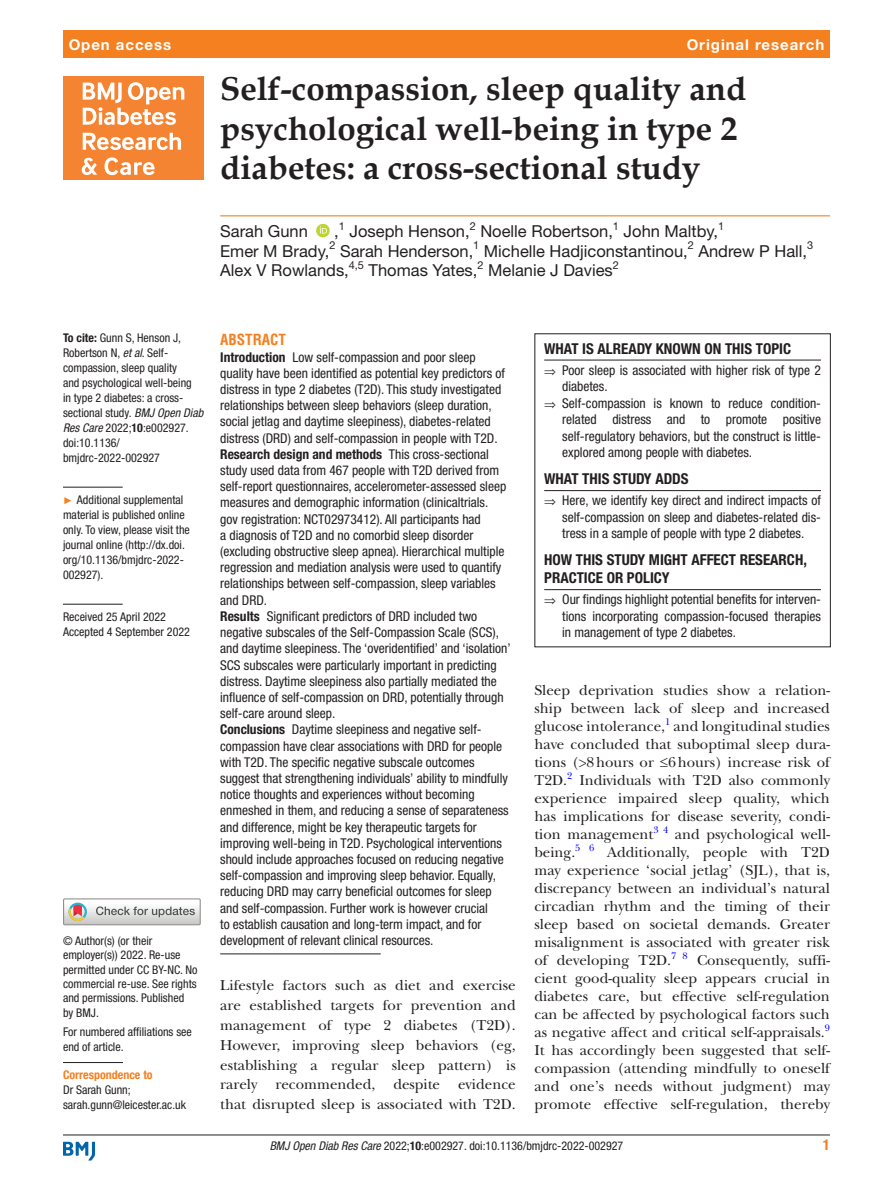
<style>
.page{position:relative;width:893px;height:1191px;background:#fff}
.page>*{position:absolute;margin:0;border:0;box-sizing:border-box;transform-origin:0 0}
.t1{font:700 33px/39px "Book Antiqua";color:#231f20}
.t2{font:16.5px/19.5px "Helvetica Neue LT Std";color:#231f20}
.t3{font:15px/18px "New Baskerville";color:#231f20;text-align:justify}
.t4{font:700 condensed 15px/18px "Helvetica Neue LT Std";color:#231f20}
.t5{font:700 15px "Helvetica Neue LT Std";letter-spacing:.065em;color:#fff}
.t6{font:700 condensed 15px "Helvetica";color:#f58020}
.t7{font:700 condensed 15px "Helvetica Neue LT Std";color:#f58020}
.t8{font:condensed 13.5px/16.2px "Helvetica Neue LT Std";color:#231f20;text-align:justify}
.t9{font:condensed 12px/15px "Helvetica Neue LT Std";color:#231f20}
.t10{font:700 condensed 12px "Helvetica Neue LT Std";color:#f58020}
.t11{font:9.9px "New Baskerville";color:#00f}
.s1{font-weight:700}
.s2{font-style:italic}
.s3{font-family:"Arial";font-stretch:normal;font-size:9.75px;color:#f58020}
</style>
<div class="page">
<hr style="left:63px;top:1134px;width:767px;height:1px;background:#231f20">
<svg style="left:63px;top:1141px;width:32px;height:19px"></svg>
<div style="left:63px;top:31px;width:767px;height:27px;background:#f58020"></div>
<hr style="left:220px;top:215px;width:610px;height:1px;background:#f58020">
<svg style="left:316px;top:224px;width:14px;height:13px"></svg>
<hr style="left:63px;top:1062px;width:60px;height:1px;background:#231f20">
<hr style="left:63px;top:487px;width:60px;height:1px;background:#231f20">
<hr style="left:63px;top:604px;width:60px;height:1px;background:#231f20">
<div style="left:63px;top:898px;width:138px;height:27px;border:1px solid #969090"></div>
<svg style="left:64px;top:899px;width:136px;height:25px"></svg>
<div style="left:63px;top:76px;width:140px;height:104px;background:#f58432"></div>
<svg style="left:83px;top:82px;width:101px;height:43px"></svg>
<svg style="left:83px;top:133px;width:98px;height:17px"></svg>
<svg style="left:82px;top:158px;width:15px;height:17px"></svg>
<svg style="left:105px;top:157px;width:50px;height:18px"></svg>
<hr style="left:220px;top:953px;width:161px;height:1px;background:#231f20">
<hr style="left:544px;top:360px;width:277px;height:1px;background:#231f20">
<hr style="left:544px;top:490px;width:277px;height:1px;background:#231f20">
<hr style="left:544px;top:589px;width:277px;height:1px;background:#231f20">
<p class="t5" style="left:69px;top:35px;width:104px">Open access</p>
<p class="t5" style="left:687px;top:35px;width:139px">Original research</p>
<h1 class="t1" style="left:220px;top:70px;width:528px">Self-compassion, sleep quality and psychological well-being in type 2 diabetes: a cross-sectional study</h1>
<p class="t2" style="left:220px;top:221px;width:89px">Sarah Gunn</p>
<p class="t2" style="left:220px;top:221px;width:595px;text-indent:114px">,<sup>1</sup> Joseph Henson,<sup>2</sup> Noelle Robertson,<sup>1</sup> John Maltby,<sup>1<br></sup>Emer M Brady,<sup>2</sup> Sarah Henderson,<sup>1</sup> Michelle Hadjiconstantinou,<sup>2</sup> Andrew P Hall,<sup>3<br></sup>Alex V Rowlands,<sup>4,5</sup> Thomas Yates,<sup>2</sup> Melanie J Davies<sup>2</sup></p>
<p class="t9" style="left:63px;top:330px;width:142px"><span class="s1">To cite:</span> Gunn S, Henson J,<br>Robertson N, <span class="s2">et al</span>. Self&shy;compassion, sleep quality<br>and psychological well-being<br>in type 2 diabetes: a cross&shy;sectional study. <span class="s2">BMJ Open Diab<br>Res Care</span> 2022;<span class="s1">10</span>:e002927. doi:10.1136/ bmjdrc-2022-002927</p>
<p class="t9" style="left:63px;top:492px;width:128px"><span class="s3">►</span> Additional supplemental material is published online only. To view, please visit the journal online (http://dx.doi. org/10.1136/bmjdrc-2022-<br>002927).</p>
<p class="t9" style="left:63px;top:609px;width:128px">Received 25 April 2022<br>Accepted 4 September 2022</p>
<p class="t9" style="left:63px;top:933px;width:136px;line-height:14.4px">© Author(s) (or their employer(s)) 2022. Re-use permitted under CC BY-NC. No commercial re-use. See rights and permissions. Published by BMJ.</p>
<p class="t9" style="left:63px;top:1024px;width:130px">For numbered affiliations see end of article.</p>
<p class="t10" style="left:63px;top:1067px;width:91px">Correspondence to</p>
<p class="t9" style="left:63px;top:1082px;width:125px">Dr Sarah Gunn; sarah.gunn@leicester.ac.uk</p>
<p class="t6" style="left:220px;top:330px;width:67px">ABSTRACT</p>
<p class="t8" style="left:220px;top:349px;width:292px;text-align:left"><span class="s1">Introduction</span> Low self-compassion and poor sleep quality have been identified as potential key predictors of distress in type 2 diabetes (T2D). This study investigated relationships between sleep behaviors (sleep duration, social jetlag and daytime sleepiness), diabetes-related distress (DRD) and self-compassion in people with T2D.<br><span class="s1">Research design and methods</span> This cross-sectional study used data from 467 people with T2D derived from self-report questionnaires, accelerometer-assessed sleep measures and demographic information (clinicaltrials.<br>gov registration: NCT02973412). All participants had<br>a diagnosis of T2D and no comorbid sleep disorder (excluding obstructive sleep apnea). Hierarchical multiple regression and mediation analysis were used to quantify relationships between self-compassion, sleep variables and DRD.<br><span class="s1">Results</span> Significant predictors of DRD included two negative subscales of the Self-Compassion Scale (SCS), and daytime sleepiness. The ‘overidentified’ and ‘isolation’ SCS subscales were particularly important in predicting distress. Daytime sleepiness also partially mediated the influence of self-compassion on DRD, potentially through self-care around sleep.<br><span class="s1">Conclusions</span> Daytime sleepiness and negative self&shy;compassion have clear associations with DRD for people with T2D. The specific negative subscale outcomes suggest that strengthening individuals’ ability to mindfully notice thoughts and experiences without becoming enmeshed in them, and reducing a sense of separateness and difference, might be key therapeutic targets for improving well-being in T2D. Psychological interventions should include approaches focused on reducing negative self-compassion and improving sleep behavior. Equally, reducing DRD may carry beneficial outcomes for sleep and self-compassion. Further work is however crucial<br>to establish causation and long-term impact, and for development of relevant clinical resources.</p>
<p class="t3" style="left:220px;top:975px;width:297px;line-height:19.8px">Lifestyle factors such as diet and exercise are established targets for prevention and management of type 2 diabetes (T2D).<br>However, improving sleep behaviors (eg, establishing a regular sleep pattern) is rarely recommended, despite evidence that disrupted sleep is associated with T2D.</p>
<p class="t4" style="left:544px;top:339px;width:248px">WHAT IS ALREADY KNOWN ON THIS TOPIC</p>
<p class="t8" style="left:544px;top:362px;width:278px">⇒ Poor sleep is associated with higher risk of type 2</p>
<p class="t8" style="left:562px;top:378px;width:47px">diabetes.</p>
<p class="t8" style="left:544px;top:395px;width:278px">⇒ Self-compassion is known to reduce condition-</p>
<p class="t8" style="left:562px;top:411px;width:260px">related distress and to promote positive</p>
<p class="t8" style="left:562px;top:428px;width:260px">self-regulatory behaviors, but the construct is little-</p>
<p class="t8" style="left:562px;top:444px;width:191px">explored among people with diabetes.</p>
<p class="t4" style="left:544px;top:470px;width:146px">WHAT THIS STUDY ADDS</p>
<p class="t8" style="left:562px;top:492px;width:260px;text-indent:-18px">⇒ Here, we identify key direct and indirect impacts of self-compassion on sleep and diabetes-related dis&shy;tress in a sample of people with type 2 diabetes.</p>
<p class="t4" style="left:544px;top:551px;width:264px">HOW THIS STUDY MIGHT AFFECT RESEARCH,<br>PRACTICE OR POLICY</p>
<p class="t8" style="left:562px;top:591px;width:260px;text-indent:-18px">⇒ Our findings highlight potential benefits for interven&shy;tions incorporating compassion-focused therapies in management of type 2 diabetes.</p>
<p class="t3" style="left:534px;top:681px;width:297px">Sleep deprivation studies show a relation&shy;ship between lack of sleep and increased glucose intolerance,<sup>1</sup> and longitudinal studies have concluded that suboptimal sleep dura&shy;tions (&gt;8hours or ≤6hours) increase risk of T2D.</p>
<p class="t11" style="left:567px;top:769px;width:7px">2</p>
<p class="t3" style="left:534px;top:771px;width:297px;text-indent:45px">Individuals with T2D also commonly experience impaired sleep quality, which has implications for disease severity, condi&shy;tion management<sup>3</sup> <sup>4</sup> and psychological well&shy;being.</p>
<p class="t11" style="left:575px;top:841px;width:20px">5 6</p>
<p class="t3" style="left:534px;top:843px;width:297px;text-indent:73px">Additionally, people with T2D may experience ‘social jetlag’ (SJL), that is, discrepancy between an individual’s natural circadian rhythm and the timing of their sleep based on societal demands. Greater misalignment is associated with greater risk of developing T2D.</p>
<p class="t11" style="left:671px;top:949px;width:18px">7 8</p>
<p class="t3" style="left:534px;top:951px;width:297px;text-indent:163px">Consequently, suffi&shy;cient good-quality sleep appears crucial in diabetes care, but effective self-regulation can be affected by psychological factors such as negative affect and critical self-appraisals.</p>
<p class="t11" style="left:825px;top:1021px;width:7px">9</p>
<p class="t3" style="left:534px;top:1041px;width:297px">It has accordingly been suggested that self&shy;compassion (attending mindfully to oneself and one’s needs without judgment) may promote effective self-regulation, thereby</p>
<p class="t9" style="left:270px;top:1137px;width:355px"><span class="s2">BMJ Open Diab Res Care</span> 2022;<span class="s1">10</span>:e002927. doi:10.1136/bmjdrc-2022-002927</p>
<p class="t7" style="left:823px;top:1135px;width:9px">1</p>
</div>
